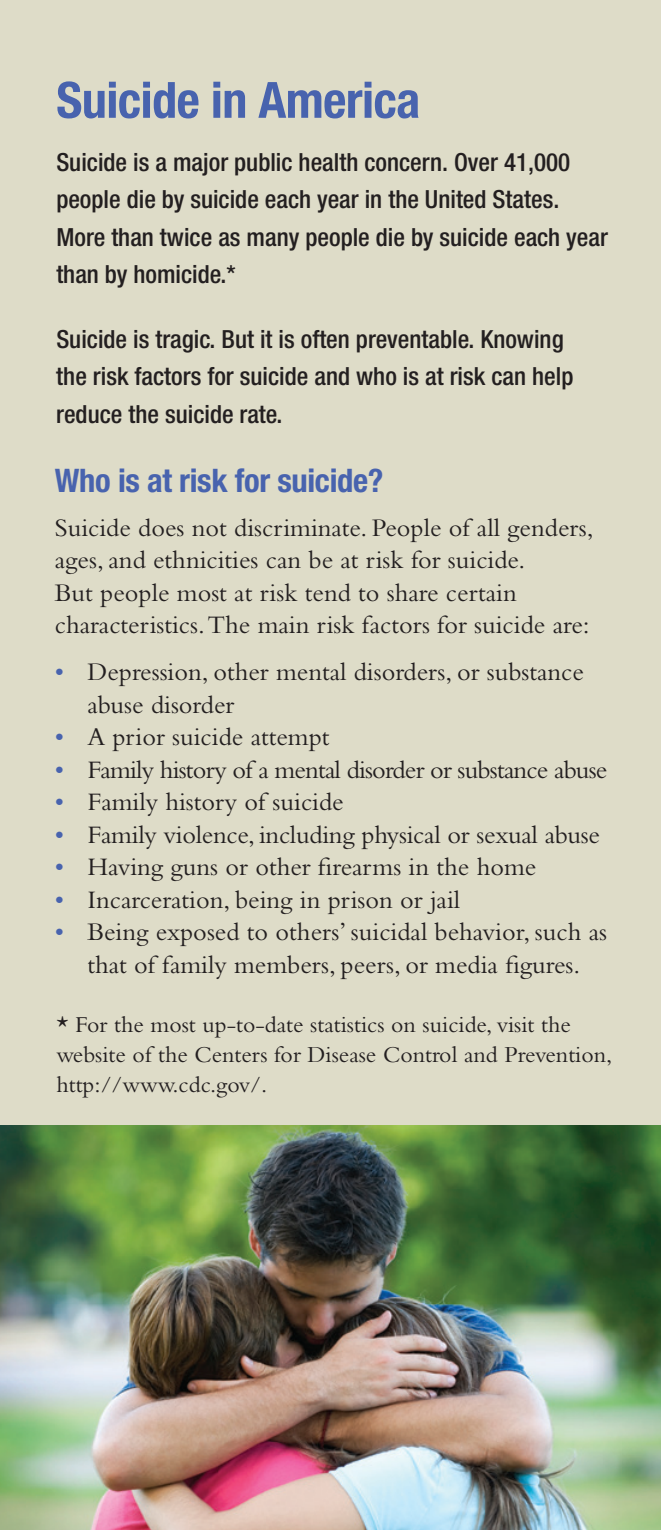
<style>
.page{position:relative;width:661px;height:1530px;background:#fff}
.page>*{position:absolute;margin:0;border:0;box-sizing:border-box;transform-origin:0 0}
.t1{font:700 condensed 50px "Helvetica Neue LT Std";letter-spacing:-.01em;color:#4863ae}
.t2{font:700 condensed 32.5px "Helvetica Neue LT Std";letter-spacing:-.01em;color:#4863ae}
.t3{font:26.25px/32.5px "Bembo Std";color:#231f20}
.t4{font:26.25px "Bembo Std";letter-spacing:-.03em;color:#231f20}
.t5{font:500 condensed 25px/37.5px "Helvetica Neue LT Std";color:#231f20}
.t6{font:23.75px/30px "Bembo Std";color:#231f20}
.s1{color:#4863ae}
</style>
<div class="page">
<div style="left:0;top:0;width:660px;height:1530px;background:#dedcc8"></div>
<img style="left:0;top:1125px;width:660px;height:405px">
<h2 class="t1" style="left:56px;top:70px;width:365px">Suicide in America</h2>
<p class="t5" style="left:56px;top:143px;width:552px">Suicide is a major public health concern. Over 41,000 people die by suicide each year in the United States.<br>More than twice as many people die by suicide each year than by homicide.*</p>
<p class="t5" style="left:56px;top:320px;width:518px">Suicide is tragic. But it is often preventable. Knowing the risk factors for suicide and who is at risk can help reduce the suicide rate.</p>
<h3 class="t2" style="left:55px;top:461px;width:330px">Who is at risk for suicide?</h3>
<p class="t3" style="left:55px;top:511px;width:539px">Suicide does not discriminate. People of all genders, ages, and ethnicities can be at risk for suicide.<br>But people most at risk tend to share certain characteristics. The main risk factors for suicide are:</p>
<p class="t3" style="left:87px;top:655px;width:497px;text-indent:-32px"><span class="s1">•</span> Depression, other mental disorders, or substance abuse disorder</p>
<p class="t3" style="left:55px;top:720px;width:276px"><span class="s1">•</span> A prior suicide attempt</p>
<p class="t4" style="left:55px;top:754px;width:553px"><span class="s1">•</span> Family history of a mental disorder or substance abuse</p>
<p class="t3" style="left:55px;top:785px;width:290px"><span class="s1">•</span> Family history of suicide</p>
<p class="t3" style="left:55px;top:818px;width:546px"><span class="s1">•</span> Family violence, including physical or sexual abuse</p>
<p class="t3" style="left:55px;top:850px;width:482px"><span class="s1">•</span> Having guns or other firearms in the home</p>
<p class="t3" style="left:55px;top:883px;width:406px"><span class="s1">•</span> Incarceration, being in prison or jail</p>
<p class="t3" style="left:55px;top:915px;width:553px;text-align:center"><span class="s1">•</span> Being exposed to others’ suicidal behavior, such as that of family members, peers, or media figures.</p>
<p class="t6" style="left:56px;top:1009px;width:557px">* For the most up-to-date statistics on suicide, visit the website of the Centers for Disease Control and Prevention, http://www.cdc.gov/.</p>
</div>
